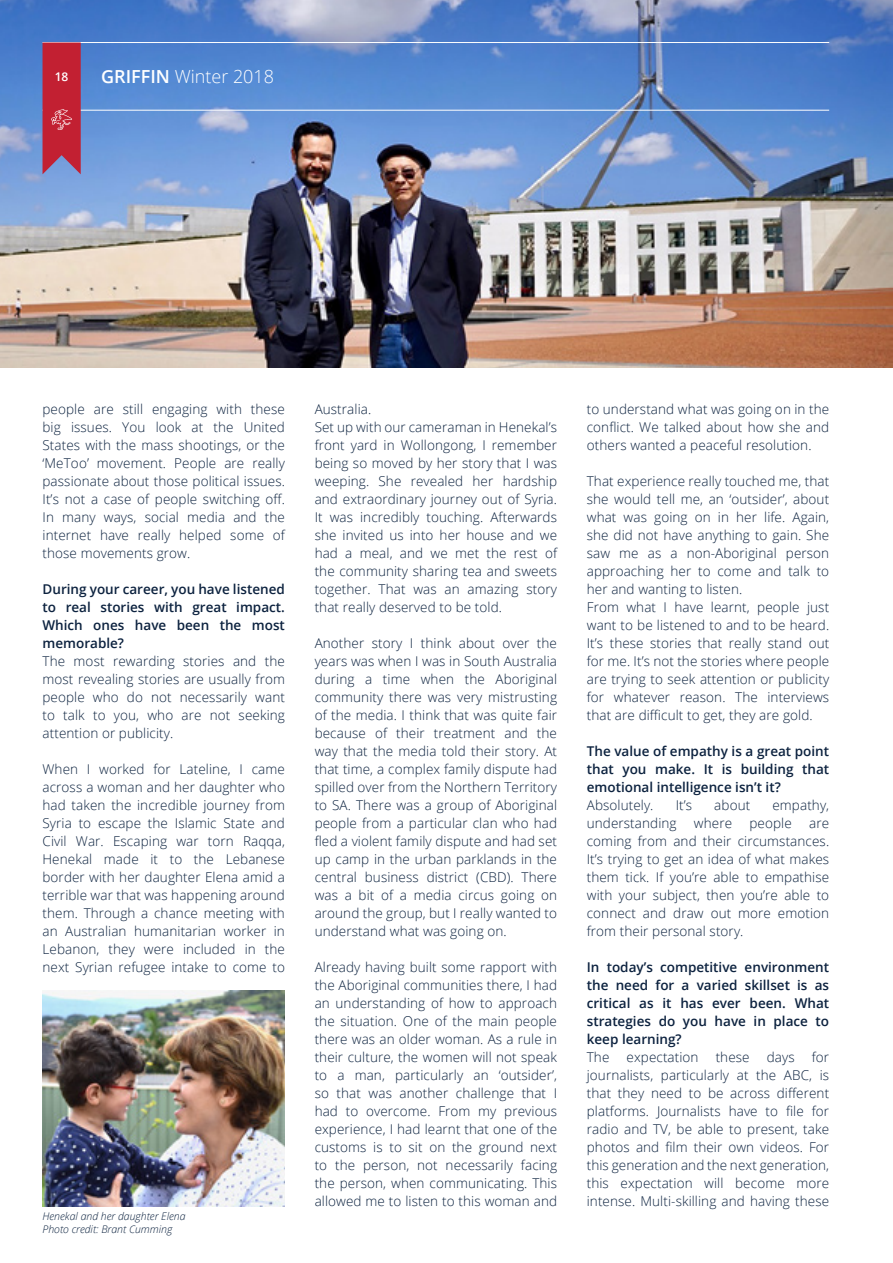
<style>
.page{position:relative;width:893px;height:1263px;background:#fff}
.page>*{position:absolute;margin:0;border:0;box-sizing:border-box;transform-origin:0 0}
.t1{font:300 18px "Open Sans";color:#fff}
.t2{font:300 13.5px/18px "Open Sans";letter-spacing:.005em;color:#0c223f;text-align:justify}
.t3{font:600 13.5px/18px "Open Sans";color:#0c223f;text-align:justify}
.t4{font:600 12px "Open Sans";color:#fff}
.t5{font:italic 300 10.5px/12.6px "Open Sans";color:#0c223f}
.s1{font-weight:600}
</style>
<div class="page">
<img style="left:0;top:0;width:893px;height:367px">
<hr style="left:43px;top:42px;width:786px;height:1px;background:#fff">
<hr style="left:43px;top:110px;width:786px;height:1px;background:#fff">
<svg style="left:43px;top:43px;width:38px;height:131px;background:#bc2d42"></svg>
<img style="left:43px;top:990px;width:242px;height:216px">
<p class="t4" style="left:55px;top:68px;width:15px">18</p>
<h1 class="t1" style="left:101px;top:64px;width:174px"><span class="s1">GRIFFIN</span> Winter 2018</h1>
<p class="t2" style="left:43px;top:400px;width:244px">people are still engaging with these big issues. You look at the United States with the mass shootings, or the ‘MeToo’ movement. People are really passionate about those political issues.<br>It’s not a case of people switching off.<br>In many ways, social media and the internet have really helped some of those movements grow.</p>
<p class="t3" style="left:43px;top:580px;width:244px">During your career, you have listened to real stories with great impact.<br>Which ones have been the most memorable?</p>
<p class="t2" style="left:43px;top:652px;width:244px">The most rewarding stories and the most revealing stories are usually from people who do not necessarily want to talk to you, who are not seeking attention or publicity.</p>
<p class="t2" style="left:43px;top:760px;width:244px">When I worked for Lateline, I came across a woman and her daughter who had taken the incredible journey from Syria to escape the Islamic State and Civil War. Escaping war torn Raqqa, Henekal made it to the Lebanese border with her daughter Elena amid a terrible war that was happening around them. Through a chance meeting with an Australian humanitarian worker in Lebanon, they were included in the next Syrian refugee intake to come to</p>
<p class="t5" style="left:43px;top:1210px;width:145px">Henekal and her daughter Elena<br>Photo credit: Brant Cumming</p>
<p class="t2" style="left:315px;top:400px;width:244px;text-align:left">Australia.<br>Set up with our cameraman in Henekal’s front yard in Wollongong, I remember being so moved by her story that I was weeping. She revealed her hardship and extraordinary journey out of Syria.<br>It was incredibly touching. Afterwards she invited us into her house and we had a meal, and we met the rest of the community sharing tea and sweets together. That was an amazing story that really deserved to be told.</p>
<p class="t2" style="left:315px;top:634px;width:244px">Another story I think about over the years was when I was in South Australia during a time when the Aboriginal community there was very mistrusting of the media. I think that was quite fair because of their treatment and the way that the media told their story. At that time, a complex family dispute had spilled over from the Northern Territory to SA. There was a group of Aboriginal people from a particular clan who had fled a violent family dispute and had set up camp in the urban parklands in the central business district (CBD). There was a bit of a media circus going on around the group, but I really wanted to understand what was going on.</p>
<p class="t2" style="left:315px;top:958px;width:244px">Already having built some rapport with the Aboriginal communities there, I had an understanding of how to approach the situation. One of the main people there was an older woman. As a rule in their culture, the women will not speak to a man, particularly an ‘outsider’, so that was another challenge that I had to overcome. From my previous experience, I had learnt that one of the customs is to sit on the ground next to the person, not necessarily facing the person, when communicating. This allowed me to listen to this woman and</p>
<p class="t2" style="left:587px;top:399px;width:244px">to understand what was going on in the conflict. We talked about how she and others wanted a peaceful resolution.</p>
<p class="t2" style="left:587px;top:471px;width:244px;text-align:left">That experience really touched me, that she would tell me, an ‘outsider’, about what was going on in her life. Again, she did not have anything to gain. She saw me as a non-Aboriginal person approaching her to come and talk to her and wanting to listen.<br>From what I have learnt, people just want to be listened to and to be heard.<br>It’s these stories that really stand out for me. It’s not the stories where people are trying to seek attention or publicity for whatever reason. The interviews that are difficult to get, they are gold.</p>
<p class="t3" style="left:587px;top:741px;width:244px">The value of empathy is a great point that you make. It is building that emotional intelligence isn’t it?</p>
<p class="t2" style="left:587px;top:795px;width:68px">Absolutely.</p>
<p class="t2" style="left:676px;top:795px;width:18px">It’s</p>
<p class="t2" style="left:714px;top:795px;width:37px">about</p>
<p class="t2" style="left:772px;top:795px;width:58px">empathy,</p>
<p class="t2" style="left:587px;top:813px;width:91px">understanding</p>
<p class="t2" style="left:694px;top:813px;width:40px">where</p>
<p class="t2" style="left:749px;top:813px;width:44px">people</p>
<p class="t2" style="left:587px;top:813px;width:244px;text-indent:222px">are coming from and their circumstances.<br>It’s trying to get an idea of what makes them tick. If you’re able to empathise with your subject, then you’re able to connect and draw out more emotion from their personal story.</p>
<p class="t3" style="left:587px;top:957px;width:244px">In today’s competitive environment the need for a varied skillset is as critical as it has ever been. What strategies do you have in place to keep learning?</p>
<p class="t2" style="left:587px;top:1047px;width:24px">The</p>
<p class="t2" style="left:626px;top:1047px;width:74px">expectation</p>
<p class="t2" style="left:716px;top:1047px;width:35px">these</p>
<p class="t2" style="left:767px;top:1047px;width:29px">days</p>
<p class="t2" style="left:587px;top:1047px;width:244px;text-indent:225px">for journalists, particularly at the ABC, is that they need to be across different platforms. Journalists have to file for radio and TV, be able to present, take photos and film their own videos. For this generation and the next generation, this expectation will become more intense. Multi-skilling and having these</p>
</div>
